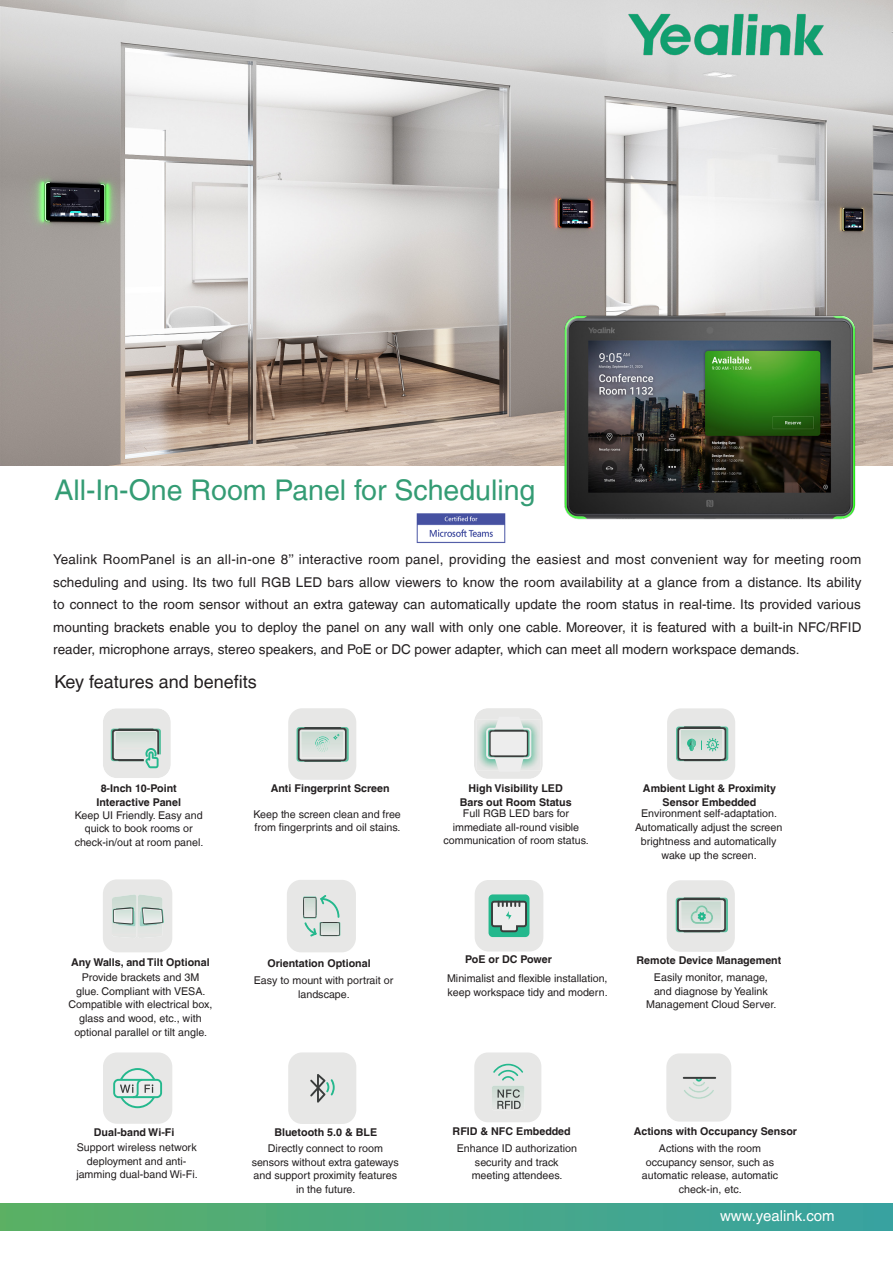
<style>
.page{position:relative;width:893px;height:1263px;background:#fff}
.page>*{position:absolute;margin:0;border:0;box-sizing:border-box;transform-origin:0 0}
.h-机型介绍{font:28.5px "Helvetica LT";color:#349c74}
.h1-key_feature{font:18px "Helvetica LT";color:#231f20}
.t1{font:15px "Helvetica LT";color:#fff}
.机型介绍{font:13.5px/22.5px "Helvetica LT";color:#231f20;text-align:justify}
.p-图标{font:10.65px/13.6px "Helvetica LT";color:#231f20;text-align:center}
.p-图标-2{font:700 10.65px/13.6px "Helvetica LT";color:#231f20;text-align:center}
</style>
<div class="page">
<div style="left:0;top:1203px;width:893px;height:27px;background:linear-gradient(to right,#5ab065,#38a2a2)"></div>
<div style="left:475px;top:880px;width:68px;height:71px;background:#e7e7e6;border-radius:14px"></div>
<div style="left:489px;top:894px;width:40px;height:43px;background:#24b88d;border-radius:4px"></div>
<svg style="left:491px;top:901px;width:36px;height:31px"></svg>
<svg style="left:667px;top:880px;width:68px;height:72px;background:#d4d9d7"></svg>
<img style="left:690px;top:905px;width:23px;height:19px">
<svg style="left:666px;top:1053px;width:65px;height:68px;background:#e6e7e6"></svg>
<hr style="left:683px;top:1077px;width:33px;height:2px;background:#3a3d3c">
<svg style="left:474px;top:1052px;width:67px;height:70px;background:#dbe0dd"></svg>
<div style="left:288px;top:1052px;width:68px;height:72px;background:#e7e7e6;border-radius:14px"></div>
<svg style="left:310px;top:1074px;width:25px;height:29px"></svg>
<svg style="left:288px;top:708px;width:68px;height:72px;background:#d3dad7"></svg>
<svg style="left:287px;top:880px;width:69px;height:72px;background:#dce2df"></svg>
<svg style="left:103px;top:879px;width:69px;height:73px;background:#dce1de"></svg>
<img style="left:115px;top:909px;width:16px;height:12px">
<svg style="left:667px;top:708px;width:68px;height:72px;background:#d0d9d5"></svg>
<svg style="left:474px;top:708px;width:69px;height:71px;background:#d7dfdc"></svg>
<svg style="left:103px;top:708px;width:68px;height:70px;background:#d4dbd8"></svg>
<svg style="left:103px;top:1052px;width:69px;height:72px;background:#d5e2de"></svg>
<img style="left:0;top:0;width:893px;height:466px">
<img style="left:628px;top:12px;width:197px;height:46px">
<img style="left:416px;top:513px;width:90px;height:30px">
<img style="left:509px;top:304px;width:384px;height:216px">
<p class="h-机型介绍" style="left:54px;top:473px;width:483px">All-In-One Room Panel for Scheduling</p>
<p class="机型介绍" style="left:53px;top:548px;width:810px">Yealink RoomPanel is an all-in-one 8’’ interactive room panel, providing the easiest and most convenient way for meeting room scheduling and using. Its two full RGB LED bars allow viewers to know the room availability at a glance from a distance. Its ability to connect to the room sensor without an extra gateway can automatically update the room status in real-time. Its provided various mounting brackets enable you to deploy the panel on any wall with only one cable. Moreover, it is featured with a built-in NFC/RFID reader, microphone arrays, stereo speakers, and PoE or DC power adapter, which can meet all modern workspace demands.</p>
<p class="h1-key_feature" style="left:54px;top:672px;width:204px">Key features and benefits</p>
<p class="p-图标-2" style="left:96px;top:781px;width:86px">8-Inch 10-Point<br>Interactive Panel</p>
<p class="p-图标-2" style="left:271px;top:781px;width:120px">Anti Fingerprint Screen</p>
<p class="p-图标" style="left:254px;top:807px;width:149px;text-align:left">Keep the screen clean and free from fingerprints and oil stains.</p>
<p class="p-图标" style="left:444px;top:806px;width:147px">Full RGB LED bars for immediate all-round visible communication of room status.</p>
<p class="p-图标-2" style="left:460px;top:781px;width:113px">High Visibility LED<br>Bars out Room Status</p>
<p class="p-图标" style="left:75px;top:808px;width:130px">Keep UI Friendly. Easy and quick to book rooms or check-in/out at room panel.</p>
<p class="p-图标-2" style="left:643px;top:781px;width:135px">Ambient Light &amp; Proximity<br>Sensor Embedded</p>
<p class="p-图标" style="left:635px;top:807px;width:149px">Environment self-adaptation.<br>Automatically adjust the screen brightness and automatically wake up the screen.</p>
<p class="p-图标-2" style="left:71px;top:955px;width:140px">Any Walls, and Tilt Optional</p>
<p class="p-图标" style="left:68px;top:970px;width:146px">Provide brackets and 3M<br>glue. Compliant with VESA.<br>Compatible with electrical box, glass and wood, etc., with optional parallel or tilt angle.</p>
<p class="p-图标-2" style="left:267px;top:957px;width:105px">Orientation Optional</p>
<p class="p-图标" style="left:254px;top:973px;width:141px">Easy to mount with portrait or landscape.</p>
<p class="p-图标-2" style="left:94px;top:1125px;width:82px">Dual-band Wi-Fi</p>
<p class="p-图标-2" style="left:274px;top:1125px;width:104px">Bluetooth 5.0 &amp; BLE</p>
<p class="p-图标" style="left:76px;top:1140px;width:123px">Support wireless network deployment and anti&shy;jamming dual-band Wi-Fi.</p>
<p class="p-图标" style="left:252px;top:1141px;width:149px">Directly connect to room sensors without extra gateways and support proximity features in the future.</p>
<p class="p-图标-2" style="left:465px;top:952px;width:88px">PoE or DC Power</p>
<p class="p-图标" style="left:447px;top:972px;width:162px;text-align:left">Minimalist and flexible installation, keep workspace tidy and modern.</p>
<p class="p-图标-2" style="left:636px;top:953px;width:146px">Remote Device Management</p>
<p class="p-图标" style="left:646px;top:970px;width:132px">Easily monitor, manage, and diagnose by Yealink<br>Management Cloud Server.</p>
<p class="p-图标-2" style="left:453px;top:1124px;width:120px">RFID &amp; NFC Embedded</p>
<p class="p-图标" style="left:457px;top:1141px;width:122px">Enhance ID authorization security and track meeting attendees.</p>
<p class="p-图标-2" style="left:634px;top:1124px;width:165px">Actions with Occupancy Sensor</p>
<p class="p-图标" style="left:642px;top:1141px;width:138px">Actions with the room occupancy sensor, such as automatic release, automatic check-in, etc.</p>
<h3 class="t1" style="left:720px;top:1207px;width:116px">www.yealink.com</h3>
</div>
